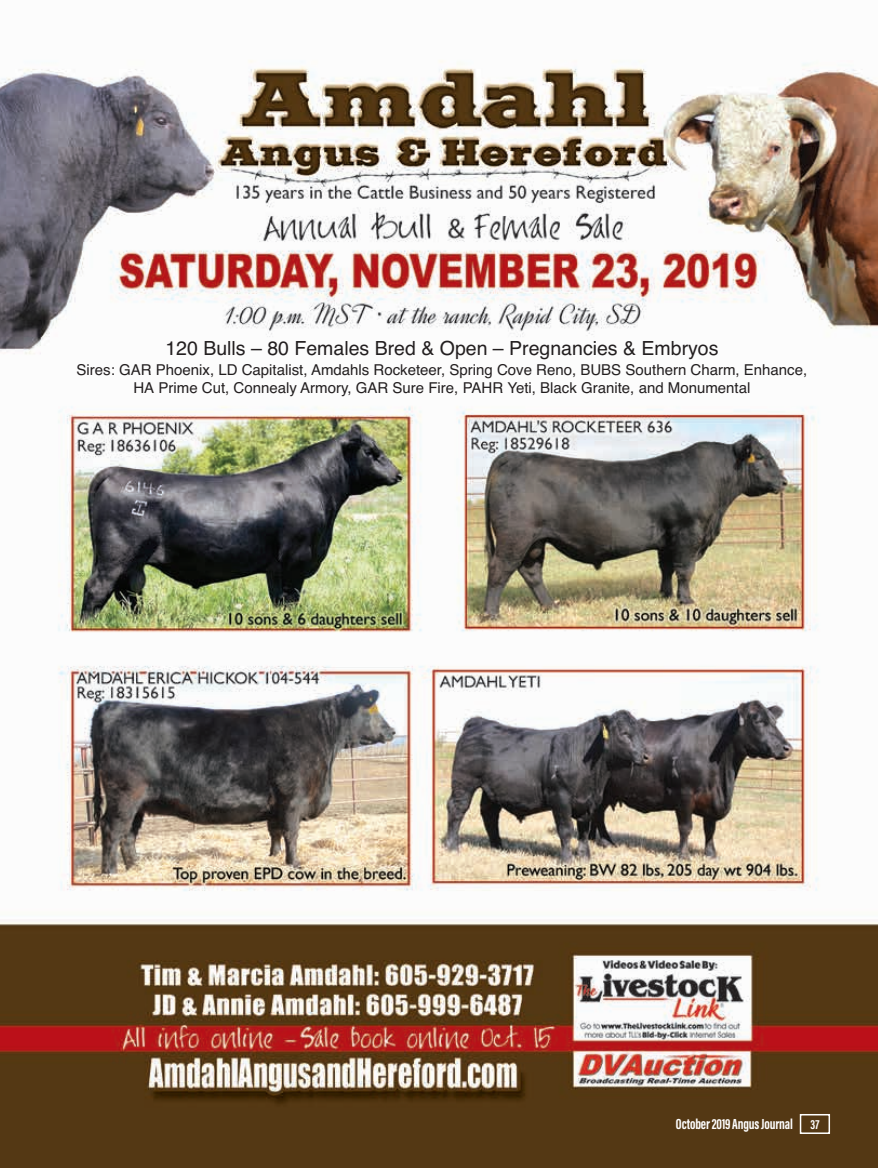
<style>
.page{position:relative;width:878px;height:1168px;background:#fff}
.page>*{position:absolute;margin:0;border:0;box-sizing:border-box;transform-origin:0 0}
.t1{font:19.5px "Helvetica";color:#231f20}
.t2{font:15px/18px "Helvetica";color:#231f20;text-align:center}
.t3{font:700 15px "Acumin Pro Extra Cond";letter-spacing:-.01em;color:#fff}
.s1{font-size:13.5px}
</style>
<div class="page">
<img style="left:0;top:60px;width:878px;height:1108px">
<svg style="left:0;top:1164px;width:4px;height:4px"></svg>
<div style="left:799px;top:1114px;width:31px;height:20px;border:2px solid #fff"></div>
<p class="t1" style="left:165px;top:332px;width:554px">120 Bulls – 80 Females Bred &amp; Open – Pregnancies &amp; Embryos</p>
<p class="t2" style="left:77px;top:361px;width:732px">Sires: GAR Phoenix, LD Capitalist, Amdahls Rocketeer, Spring Cove Reno, BUBS Southern Charm, Enhance,<br>HA Prime Cut, Connealy Armory, GAR Sure Fire, PAHR Yeti, Black Granite, and Monumental</p>
<p class="t3" style="left:676px;top:1115px;width:145px">October 2019 Angus Journal <span class="s1">37</span></p>
</div>
